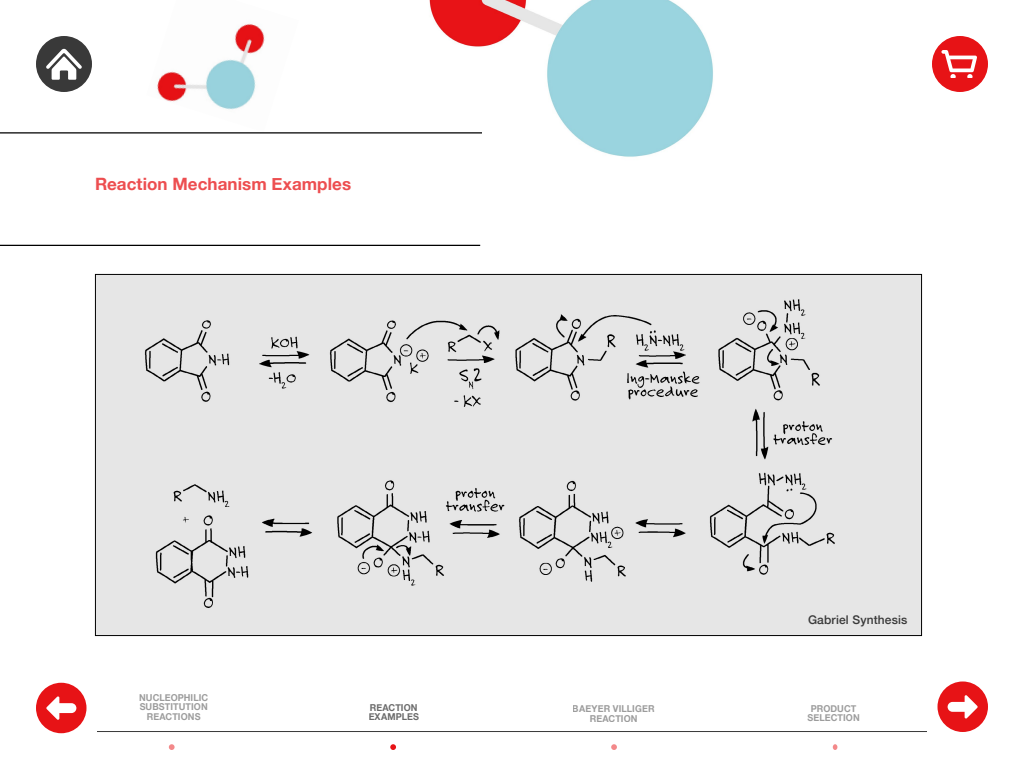
<style>
.page{position:relative;width:1024px;height:768px;background:#fff}
.page>*{position:absolute;margin:0;border:0;box-sizing:border-box;transform-origin:0 0}
.t1{font:700 17px "Helvetica Neue";letter-spacing:.005em;color:#ed4e50}
.t2{font:500 12px "Helvetica Neue";letter-spacing:.015em;color:#393939}
.t3{font:700 9.5px/9.5px "Helvetica Neue";letter-spacing:.01em;color:#393939;text-align:center;scale:.95 1}
</style>
<div class="page">
<img style="left:429px;top:0;width:284px;height:157px">
<img style="left:157px;top:23px;width:108px;height:87px">
<hr style="left:0;top:132px;width:482px;height:2px;background:#000">
<hr style="left:0;top:245px;width:480px;height:1px;background:#000">
<div style="left:938px;top:682px;width:50px;height:50px;background:#e71316;border-radius:50%"></div>
<svg style="left:948px;top:695px;width:30px;height:24px"></svg>
<div style="left:36px;top:683px;width:50px;height:50px;background:#e71316;border-radius:50%"></div>
<svg style="left:46px;top:696px;width:30px;height:24px"></svg>
<div style="left:95px;top:274px;width:827px;height:362px;background:#e6e6e6"></div>
<img style="left:144px;top:299px;width:691px;height:309px">
<div style="left:932px;top:36px;width:56px;height:56px;background:#e71316;border-radius:50%"></div>
<svg style="left:941px;top:50px;width:36px;height:28px"></svg>
<div style="left:36px;top:36px;width:56px;height:56px;background:#393939;border-radius:50%"></div>
<svg style="left:46px;top:49px;width:36px;height:31px"></svg>
<hr style="left:97px;top:731px;width:830px;height:1px;background:#393939">
<svg style="left:169px;top:744px;width:6px;height:6px"></svg>
<svg style="left:390px;top:744px;width:6px;height:6px"></svg>
<svg style="left:611px;top:744px;width:6px;height:6px"></svg>
<svg style="left:833px;top:744px;width:4px;height:6px"></svg>
<h1 class="t1" style="left:95px;top:171px;width:258px">Reaction Mechanism Examples</h1>
<p class="t2" style="left:808px;top:610px;width:101px">Gabriel Synthesis</p>
<p class="t3" style="left:139px;top:693px;width:74px">NUCLEOPHILIC<br>SUBSTITUTION<br>REACTIONS</p>
<p class="t3" style="left:368px;top:703px;width:55px;text-align:left">REACTION<br>EXAMPLES</p>
<p class="t3" style="left:573px;top:704px;width:88px">BAEYER VILLIGER<br>REACTION</p>
<p class="t3" style="left:808px;top:704px;width:56px">PRODUCT<br>SELECTION</p>
</div>
